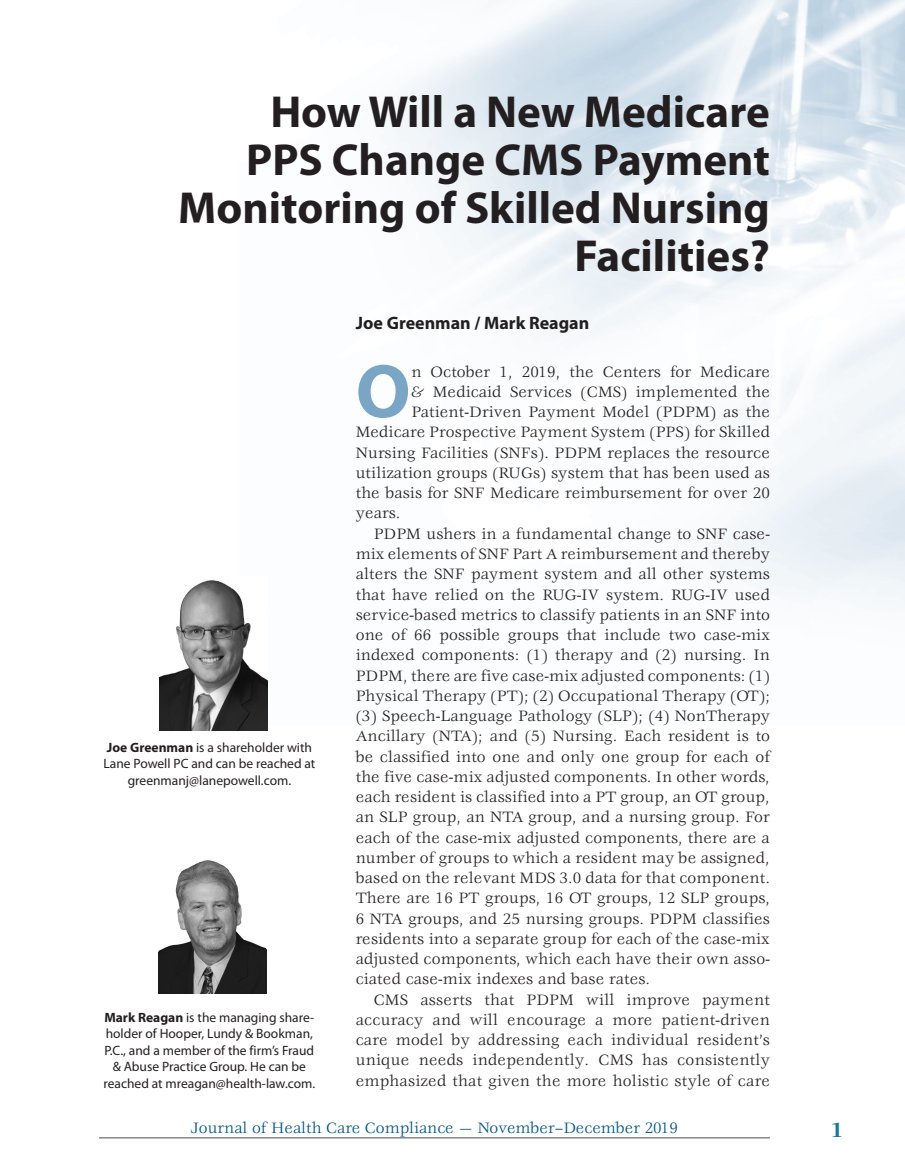
<style>
.page{position:relative;width:905px;height:1175px;background:#fff}
.page>*{position:absolute;margin:0;border:0;box-sizing:border-box;transform-origin:0 0}
.Textdrop{font:700 76.65px "Myriad";color:#7aa5c4}
.Article_Title{font:700 45px/48px "Myriad Pro";color:#231f20;text-align:right}
.DF{font:700 22.5px "Veljovic Std";color:#1a77a0}
.Authors{font:700 18px "Myriad Pro";color:#231f20}
.TextInd{font:16.5px/20.2px "Veljovic Std";letter-spacing:.01em;color:#231f20;text-align:justify}
.Textdrop-2{font:16.5px "Veljovic Std";letter-spacing:.01em;color:#231f20}
.t1{font:16.5px "Veljovic Std";color:#005480}
.Author_Bio{font:13.5px/16.5px "Myriad Pro";color:#231f20;text-align:center}
.s1{font-weight:700}
</style>
<div class="page">
<hr style="left:99px;top:1137px;width:671px;height:1px;background:#4b4c4d">
<img style="left:267px;top:0;width:637px;height:724px">
<img style="left:159px;top:860px;width:108px;height:134px">
<img style="left:159px;top:580px;width:108px;height:150px">
<p class="Article_Title" style="left:178px;top:86px;width:593px">How Will a New Medicare<br>PPS Change CMS Payment<br>Monitoring of Skilled Nursing<br>Facilities?</p>
<p class="Author_Bio" style="left:104px;top:739px;width:213px"><span class="s1">Joe Greenman</span> is a shareholder with<br>Lane Powell PC and can be reached at greenmanj@lanepowell.com.</p>
<p class="Author_Bio" style="left:103px;top:1009px;width:213px"><span class="s1">Mark Reagan</span> is the managing share&shy;holder of Hooper, Lundy &amp; Bookman, P.C., and a member of the firm’s Fraud &amp; Abuse Practice Group. He can be reached at mreagan@health-law.com.</p>
<p class="Authors" style="left:356px;top:311px;width:235px">Joe Greenman / Mark Reagan</p>
<p class="Textdrop" style="left:356px;top:352px;width:56px">O</p>
<p class="Textdrop-2" style="left:411px;top:362px;width:360px">n October 1, 2019, the Centers for Medicare</p>
<p class="Textdrop-2" style="left:411px;top:383px;width:360px">&amp; Medicaid Services (CMS) implemented the</p>
<p class="Textdrop-2" style="left:411px;top:403px;width:360px">Patient-Driven Payment Model (PDPM) as the</p>
<p class="Textdrop-2" style="left:356px;top:423px;width:416px">Medicare Prospective Payment System (PPS) for Skilled</p>
<p class="Textdrop-2" style="left:356px;top:443px;width:416px">Nursing Facilities (SNFs). PDPM replaces the resource</p>
<p class="Textdrop-2" style="left:356px;top:464px;width:416px">utilization groups (RUGs) system that has been used as</p>
<p class="Textdrop-2" style="left:356px;top:484px;width:416px">the basis for SNF Medicare reimbursement for over 20</p>
<p class="Textdrop-2" style="left:356px;top:504px;width:46px">years.</p>
<p class="TextInd" style="left:356px;top:524px;width:416px;text-indent:18px">PDPM ushers in a fundamental change to SNF case&shy;mix elements of SNF Part A reimbursement and thereby alters the SNF payment system and all other systems that have relied on the RUG-IV system. RUG-IV used service-based metrics to classify patients in an SNF into one of 66 possible groups that include two case-mix indexed components: (1) therapy and (2) nursing. In PDPM, there are five case-mix adjusted components: (1)<br>Physical Therapy (PT); (2) Occupational Therapy (OT); (3) Speech-Language Pathology (SLP); (4) NonTherapy Ancillary (NTA); and (5) Nursing. Each resident is to be classified into one and only one group for each of the five case-mix adjusted components. In other words, each resident is classified into a PT group, an OT group, an SLP group, an NTA group, and a nursing group. For each of the case-mix adjusted components, there are a number of groups to which a resident may be assigned, based on the relevant MDS 3.0 data for that component.<br>There are 16 PT groups, 16 OT groups, 12 SLP groups, 6 NTA groups, and 25 nursing groups. PDPM classifies residents into a separate group for each of the case-mix adjusted components, which each have their own asso&shy;ciated case-mix indexes and base rates.</p>
<p class="TextInd" style="left:356px;top:990px;width:416px;text-indent:18px">CMS asserts that PDPM will improve payment accuracy and will encourage a more patient-driven care model by addressing each individual resident’s unique needs independently. CMS has consistently emphasized that given the more holistic style of care</p>
<p class="t1" style="left:191px;top:1118px;width:488px">Journal of Health Care Compliance — November–December 2019</p>
<p class="DF" style="left:824px;top:1117px;width:26px">31</p>
<p class="DF" style="left:830px;top:1117px;width:14px">1</p>
</div>
